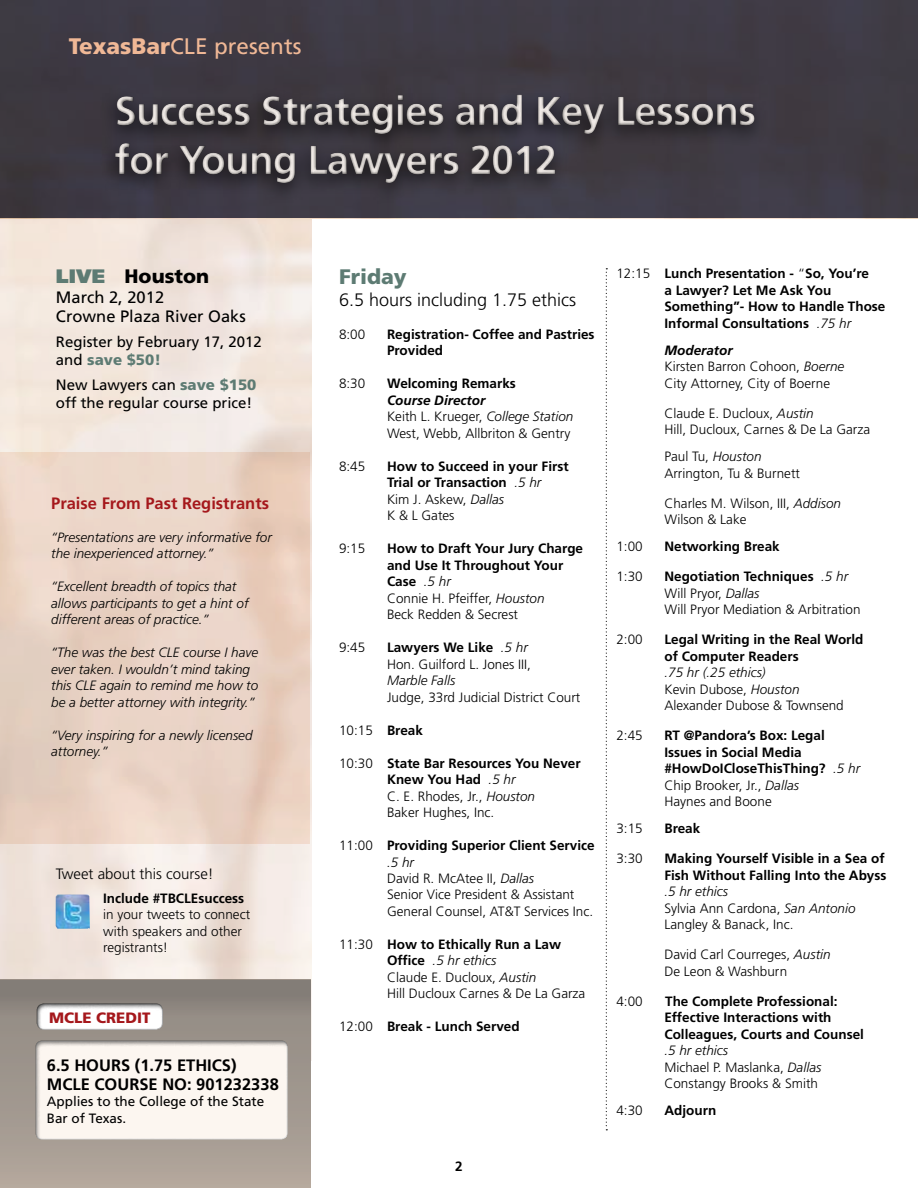
<style>
.page{position:relative;width:918px;height:1188px;background:#fff}
.page>*{position:absolute;margin:0;border:0;box-sizing:border-box;transform-origin:0 0}
.t1{font:700 40.5px/48.6px "Frutiger LT Std";letter-spacing:-.02em;color:#f2ece8}
.t2{font:22.5px "Frutiger LT Std";color:#f0b896}
.t3{font:900 21px "Frutiger LT Std";color:#5d7b73}
.t4{font:900 19.5px "Frutiger LT Std";color:#000}
.t5{font:300 18px "Frutiger LT Std";color:#000}
.t6{font:700 16.5px/19.5px "Frutiger LT Std";color:#000}
.t7{font:16.5px/19.8px "Frutiger LT Std";color:#000}
.t8{font:700 16.5px "Frutiger LT Std";color:#a5181c}
.t9{font:15px/18px "Frutiger LT Std";color:#000}
.t10{font:300 15px "Frutiger LT Std";color:#000}
.t11{font:900 15px "Frutiger LT Std";color:#a5181c}
.t12{font:300 13.5px/16.5px "Frutiger LT Std";color:#000}
.t13{font:700 13.5px/16.5px "Frutiger LT Std";color:#000}
.t14{font:italic 300 13.5px/16.5px "Frutiger LT Std";color:#000}
.t15{font:13.5px/16.2px "Frutiger LT Std";color:#000}
.s1{font-weight:900}
.s2{color:#5d7b73}
.s3{font-weight:900;color:#5d7b73}
.s4{font-weight:700;font-style:italic}
.s5{font-style:italic}
.s6{font-weight:300;font-style:italic}
.s7{font-weight:300}
.s8{font-weight:700}
</style>
<div class="page">
<div style="left:0;top:979px;width:311px;height:209px;background:linear-gradient(to bottom,#88827b,#b4a89d)"></div>
<div style="left:34px;top:1039px;width:255px;height:102px;background:#000;opacity:.5"></div>
<div style="left:34px;top:1003px;width:129px;height:29px;background:#000;opacity:.7"></div>
<svg style="left:606px;top:268px;width:1px;height:862px"></svg>
<div style="left:0;top:0;width:918px;height:218px;background:#3f3a44"></div>
<svg style="left:0;top:452px;width:310px;height:392px;background:#e9d1c3"></svg>
<div style="left:107px;top:87px;width:787px;height:97px;background:#000;opacity:.75"></div>
<img style="left:56px;top:895px;width:34px;height:34px">
<h2 class="t2" style="left:69px;top:33px;width:234px"><span class="s1">TexasBar</span>CLE presents</h2>
<h1 class="t1" style="left:114px;top:87px;width:643px">Success Strategies and Key Lessons for Young Lawyers 2012</h1>
<h3 class="t4" style="left:56px;top:264px;width:155px"><span class="s2">live</span> Houston</h3>
<p class="t7" style="left:56px;top:287px;width:191px">March 2, 2012<br>Crowne Plaza River Oaks</p>
<p class="t9" style="left:56px;top:333px;width:207px">Register by February 17, 2012 and <span class="s3">save $50!</span></p>
<p class="t9" style="left:56px;top:376px;width:202px">New Lawyers can <span class="s3">save $150 </span>off the regular course price!</p>
<p class="t8" style="left:51px;top:493px;width:219px">Praise From Past Registrants</p>
<p class="t14" style="left:51px;top:529px;width:222px">“Presentations are very informative for the inexperienced attorney.”</p>
<p class="t14" style="left:51px;top:579px;width:199px">“Excellent breadth of topics that allows participants to get a hint of different areas of practice.”</p>
<p class="t14" style="left:51px;top:645px;width:209px">“The was the best CLE course I have ever taken. I wouldn’t mind taking this CLE again to remind me how to be a better attorney with integrity.”</p>
<p class="t14" style="left:51px;top:727px;width:203px">“Very inspiring for a newly licensed attorney.”</p>
<p class="t10" style="left:56px;top:866px;width:159px">Tweet about this course!</p>
<p class="t13" style="left:103px;top:890px;width:142px">Include #TBCLEsuccess</p>
<p class="t12" style="left:103px;top:906px;width:149px">in your tweets to connect with speakers and other registrants!</p>
<p class="t11" style="left:49px;top:1009px;width:103px">MCLE CREDIT</p>
<p class="t6" style="left:47px;top:1055px;width:234px">6.5 HOURS (1.75 ETHICS)<br>MCLE COURSE NO: 901232338</p>
<p class="t15" style="left:47px;top:1094px;width:219px">Applies to the College of the State<br>Bar of Texas.</p>
<h3 class="t3" style="left:339px;top:264px;width:69px">Friday</h3>
<h3 class="t5" style="left:339px;top:289px;width:239px">6.5 hours including 1.75 ethics</h3>
<p class="t12" style="left:339px;top:326px;width:28px">8:00</p>
<p class="t13" style="left:387px;top:326px;width:209px">Registration- Coffee and Pastries<br>Provided</p>
<p class="t12" style="left:339px;top:375px;width:28px">8:30</p>
<p class="t13" style="left:387px;top:375px;width:130px">Welcoming Remarks</p>
<p class="t12" style="left:387px;top:392px;width:188px"><span class="s4">Course Director<br></span>Keith L. Krueger, <span class="s5">College Station<br></span>West, Webb, Allbriton &amp; Gentry</p>
<p class="t12" style="left:339px;top:458px;width:28px">8:45</p>
<p class="t13" style="left:387px;top:458px;width:183px">How to Succeed in your First<br>Trial or Transaction <span class="s6">.5 hr<br></span><span class="s7">Kim J. Askew,</span> <span class="s6">Dallas<br></span><span class="s7">K &amp; L Gates</span></p>
<p class="t12" style="left:339px;top:540px;width:28px">9:15</p>
<p class="t13" style="left:387px;top:540px;width:198px">How to Draft Your Jury Charge and Use It Throughout Your<br>Case <span class="s6">.5 hr<br></span><span class="s7">Connie H. Pfeiffer,</span> <span class="s6">Houston<br></span><span class="s7">Beck Redden &amp; Secrest</span></p>
<p class="t12" style="left:339px;top:639px;width:28px">9:45</p>
<p class="t12" style="left:387px;top:639px;width:145px"><span class="s8">Lawyers We Like</span> <span class="s5">.5 hr<br></span>Hon. Guilford L. Jones III,</p>
<p class="t14" style="left:387px;top:672px;width:70px">Marble Falls</p>
<p class="t12" style="left:387px;top:689px;width:195px">Judge, 33rd Judicial District Court</p>
<p class="t12" style="left:339px;top:722px;width:85px">10:15 <span class="s8">Break</span></p>
<p class="t12" style="left:387px;top:755px;width:195px;text-indent:-48px">10:30 <span class="s8">State Bar Resources You Never<br>Knew You Had</span> <span class="s5">.5 hr<br></span>C. E. Rhodes, Jr., <span class="s5">Houston<br></span>Baker Hughes, Inc.</p>
<p class="t12" style="left:387px;top:837px;width:209px;text-indent:-48px">11:00 <span class="s8">Providing Superior Client Service </span><span class="s5">.5 hr<br></span>David R. McAtee II, <span class="s5">Dallas<br></span>Senior Vice President &amp; Assistant<br>General Counsel, AT&amp;T Services Inc.</p>
<p class="t12" style="left:387px;top:936px;width:200px;text-indent:-48px">11:30 <span class="s8">How to Ethically Run a Law<br>Office</span> <span class="s5">.5 hr ethics<br></span>Claude E. Ducloux, <span class="s5">Austin<br></span>Hill Ducloux Carnes &amp; De La Garza</p>
<p class="t13" style="left:339px;top:1019px;width:182px"><span class="s7">12:00</span> Break - Lunch Served</p>
<p class="t13" style="left:455px;top:1158px;width:9px">2</p>
<p class="t13" style="left:664px;top:265px;width:223px;text-indent:-48px"><span class="s7">12:15</span> Lunch Presentation - <span class="s7">“</span>So, You’re<br>a Lawyer? Let Me Ask You<br>Something”- How to Handle Those<br>Informal Consultations <span class="s6">.75 hr</span></p>
<p class="t12" style="left:664px;top:342px;width:181px"><span class="s4">Moderator<br></span>Kirsten Barron Cohoon, <span class="s5">Boerne<br></span>City Attorney, City of Boerne</p>
<p class="t12" style="left:664px;top:405px;width:207px">Claude E. Ducloux, <span class="s5">Austin<br></span>Hill, Ducloux, Carnes &amp; De La Garza</p>
<p class="t12" style="left:664px;top:449px;width:137px">Paul Tu, <span class="s5">Houston<br></span>Arrington, Tu &amp; Burnett</p>
<p class="t12" style="left:664px;top:495px;width:178px">Charles M. Wilson, III, <span class="s5">Addison<br></span>Wilson &amp; Lake</p>
<p class="t12" style="left:616px;top:539px;width:28px">1:00</p>
<p class="t13" style="left:664px;top:538px;width:117px">Networking Break</p>
<p class="t12" style="left:616px;top:569px;width:28px">1:30</p>
<p class="t12" style="left:664px;top:569px;width:198px"><span class="s8">Negotiation Techniques</span> <span class="s5">.5 hr<br></span>Will Pryor, <span class="s5">Dallas<br></span>Will Pryor Mediation &amp; Arbitration</p>
<p class="t12" style="left:616px;top:632px;width:28px">2:00</p>
<p class="t13" style="left:664px;top:631px;width:201px">Legal Writing in the Real World of Computer Readers</p>
<p class="t12" style="left:664px;top:664px;width:181px"><span class="s5">.75 hr (.25 ethics)<br></span>Kevin Dubose, <span class="s5">Houston<br></span>Alexander Dubose &amp; Townsend</p>
<p class="t12" style="left:616px;top:727px;width:28px">2:45</p>
<p class="t13" style="left:664px;top:727px;width:197px">RT @Pandora’s Box: Legal<br>Issues in Social Media #HowDoICloseThisThing? <span class="s6">.5 hr<br></span><span class="s7">Chip Brooker, Jr.,</span> <span class="s6">Dallas<br></span><span class="s7">Haynes and Boone</span></p>
<p class="t12" style="left:616px;top:820px;width:28px">3:15</p>
<p class="t13" style="left:664px;top:820px;width:37px">Break</p>
<p class="t12" style="left:616px;top:850px;width:28px">3:30</p>
<p class="t13" style="left:664px;top:850px;width:224px">Making Yourself Visible in a Sea of<br>Fish Without Falling Into the Abyss</p>
<p class="t12" style="left:664px;top:883px;width:193px"><span class="s5">.5 hr ethics<br></span>Sylvia Ann Cardona, <span class="s5">San Antonio<br></span>Langley &amp; Banack, Inc.</p>
<p class="t12" style="left:664px;top:946px;width:168px">David Carl Courreges, <span class="s5">Austin<br></span>De Leon &amp; Washburn</p>
<p class="t12" style="left:616px;top:993px;width:28px">4:00</p>
<p class="t13" style="left:664px;top:993px;width:201px">The Complete Professional:<br>Effective Interactions with<br>Colleagues, Courts and Counsel</p>
<p class="t12" style="left:664px;top:1042px;width:158px"><span class="s5">.5 hr ethics<br></span>Michael P. Maslanka, <span class="s5">Dallas<br></span>Constangy Brooks &amp; Smith</p>
<p class="t12" style="left:616px;top:1102px;width:28px">4:30</p>
<p class="t13" style="left:664px;top:1102px;width:53px">Adjourn</p>
</div>
